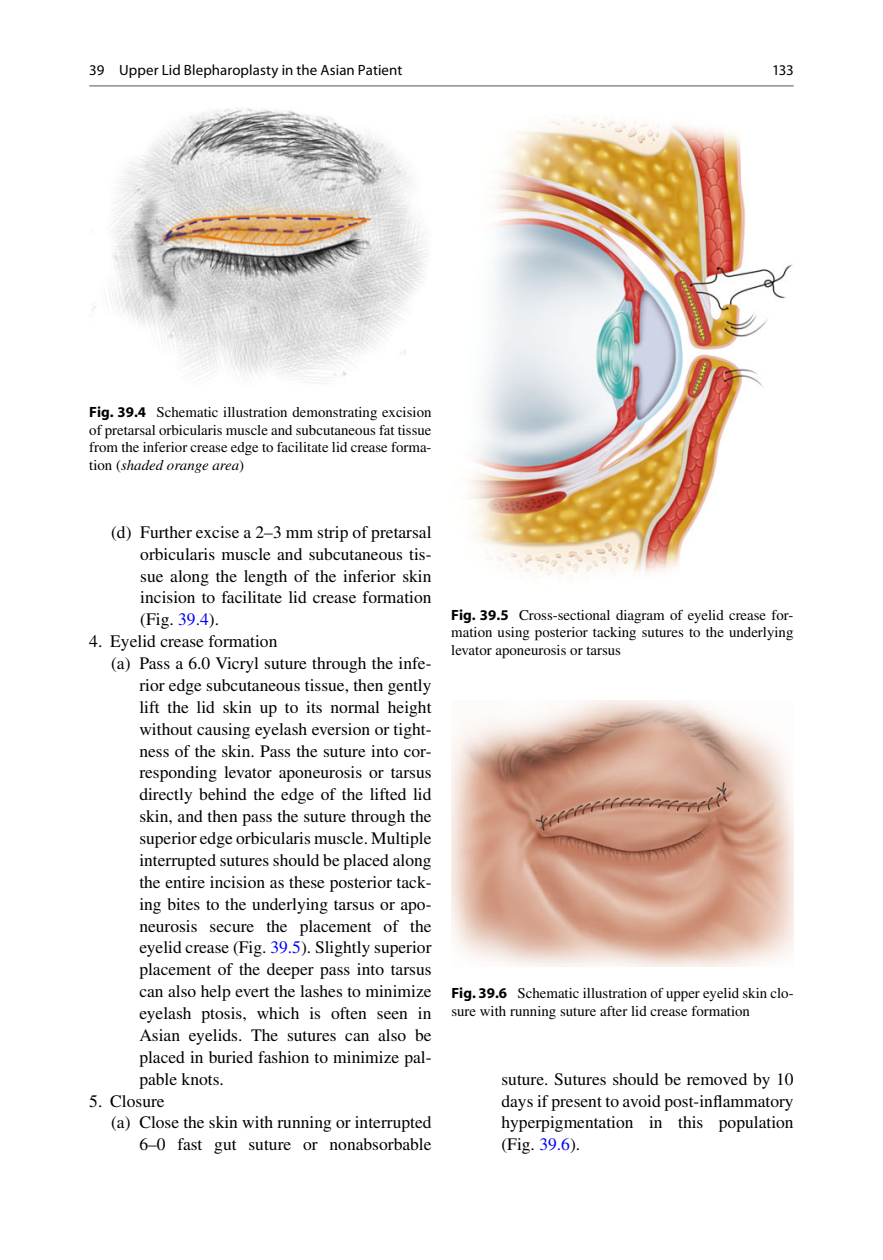
<style>
.page{position:relative;width:883px;height:1260px;background:#fff}
.page>*{position:absolute;margin:0;border:0;box-sizing:border-box;transform-origin:0 0}
.t1{font:17.5px/21.9px "Rmswxn Cwsqwx Times";color:#000;text-align:justify}
.t2{font:14.88px/17.5px "Rmswxn Cwsqwx Times";color:#000;text-align:justify}
.t3{font:14.88px "Tfryph Ddxymv Myriad";color:#000}
.t4{font:italic 14.88px "Pcnlyj Wxclwy Times";color:#000}
.s1{font-family:"Bplgdm Xtxldv Myriad";font-weight:700}
.s2{font-family:"Rmswxn Cwsqwx Times";font-style:normal}
.s3{color:#0000fa}
</style>
<div class="page">
<img style="left:92px;top:107px;width:336px;height:277px">
<img style="left:471px;top:118px;width:322px;height:460px">
<img style="left:451px;top:701px;width:343px;height:266px">
<hr style="left:89px;top:85px;width:705px;height:2px;background:#9c9c9c">
<p class="t3" style="left:89px;top:64px;width:315px">39 Upper Lid Blepharoplasty in the Asian Patient</p>
<p class="t3" style="left:772px;top:64px;width:23px">133</p>
<p class="t2" style="left:89px;top:405px;width:344px"><span class="s1">Fig. 39.4</span> Schematic illustration demonstrating excision of pretarsal orbicularis muscle and subcutaneous fat tissue from the inferior crease edge to facilitate lid crease forma-</p>
<p class="t4" style="left:89px;top:460px;width:156px"><span class="s2">tion (</span> shaded orange area <span class="s2">)</span></p>
<p class="t1" style="left:140px;top:523px;width:293px;text-indent:-29px">(d) Further excise a 2–3 mm strip of pretarsal orbicularis muscle and subcutaneous tis&shy;sue along the length of the inferior skin incision to facilitate lid crease formation (Fig. <span class="s3">39.4</span> ).</p>
<p class="t1" style="left:89px;top:632px;width:190px">4. Eyelid crease formation</p>
<p class="t1" style="left:111px;top:654px;width:322px">(a) Pass a 6.0 Vicryl suture through the infe-</p>
<p class="t1" style="left:139px;top:676px;width:294px">rior edge subcutaneous tissue, then gently</p>
<p class="t1" style="left:139px;top:698px;width:294px">lift the lid skin up to its normal height</p>
<p class="t1" style="left:139px;top:720px;width:294px">without causing eyelash eversion or tight-</p>
<p class="t1" style="left:139px;top:741px;width:294px">ness of the skin. Pass the suture into cor-</p>
<p class="t1" style="left:139px;top:763px;width:294px">responding levator aponeurosis or tarsus</p>
<p class="t1" style="left:139px;top:785px;width:294px">directly behind the edge of the lifted lid</p>
<p class="t1" style="left:139px;top:807px;width:294px">skin, and then pass the suture through the</p>
<p class="t1" style="left:139px;top:829px;width:294px">superior edge orbicularis muscle. Multiple</p>
<p class="t1" style="left:139px;top:851px;width:294px">interrupted sutures should be placed along</p>
<p class="t1" style="left:139px;top:873px;width:294px">the entire incision as these posterior tack-</p>
<p class="t1" style="left:139px;top:895px;width:294px">ing bites to the underlying tarsus or apo-</p>
<p class="t1" style="left:139px;top:916px;width:294px">neurosis secure the placement of the</p>
<p class="t1" style="left:139px;top:938px;width:294px">eyelid crease (Fig. <span class="s3">39.5</span> ). Slightly superior</p>
<p class="t1" style="left:139px;top:960px;width:294px">placement of the deeper pass into tarsus</p>
<p class="t1" style="left:139px;top:982px;width:294px">can also help evert the lashes to minimize</p>
<p class="t1" style="left:139px;top:1004px;width:294px">eyelash ptosis, which is often seen in</p>
<p class="t1" style="left:139px;top:1026px;width:294px">Asian eyelids. The sutures can also be</p>
<p class="t1" style="left:139px;top:1048px;width:294px">placed in buried fashion to minimize pal-</p>
<p class="t1" style="left:139px;top:1070px;width:86px">pable knots.</p>
<p class="t1" style="left:89px;top:1091px;width:77px">5. Closure</p>
<p class="t1" style="left:111px;top:1113px;width:322px">(a) Close the skin with running or interrupted</p>
<p class="t1" style="left:139px;top:1135px;width:294px">6–0 fast gut suture or nonabsorbable</p>
<p class="t2" style="left:451px;top:607px;width:344px"><span class="s1">Fig. 39.5</span> Cross-sectional diagram of eyelid crease for&shy;mation using posterior tacking sutures to the underlying levator aponeurosis or tarsus</p>
<p class="t2" style="left:451px;top:986px;width:344px"><span class="s1">Fig. 39.6</span> Schematic illustration of upper eyelid skin clo&shy;sure with running suture after lid crease formation</p>
<p class="t1" style="left:501px;top:1070px;width:294px">suture. Sutures should be removed by 10 days if present to avoid post-inflammatory hyperpigmentation in this population (Fig. <span class="s3">39.6</span> ).</p>
</div>
